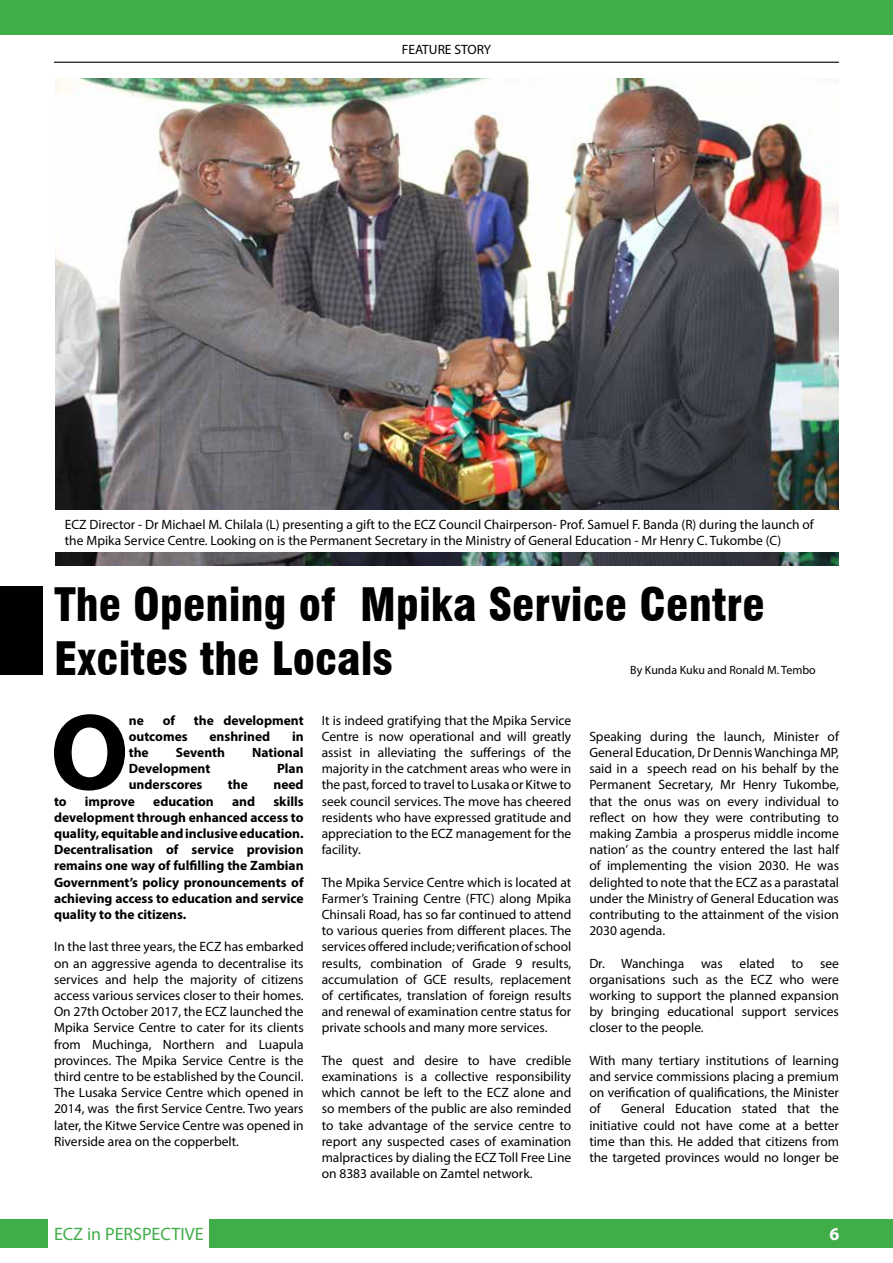
<style>
.page{position:relative;width:893px;height:1263px;background:#fff}
.page>*{position:absolute;margin:0;border:0;box-sizing:border-box;transform-origin:0 0}
.t1{font:700 109.65px "Myriad Pro";color:#000}
.t2{font:900 condensed 45px/54px "Swiss 721 BT";color:#000}
.t3{font:18px "Myriad Pro";color:#41ad49}
.t4{font:700 18px "Myriad Pro";color:#fff}
.t5{font:13.5px/16.2px "Myriad Pro";color:#000;text-align:justify}
.t6{font:700 13.5px/16.2px "Myriad Pro";color:#000;text-align:justify}
.t7{font:12px "Myriad Pro";color:#000}
</style>
<div class="page">
<hr style="left:54px;top:62px;width:785px;height:1px;background:#000">
<div style="left:0;top:1220px;width:48px;height:28px;background:#41ad49"></div>
<div style="left:209px;top:1220px;width:684px;height:28px;background:#41ad49"></div>
<img style="left:55px;top:79px;width:784px;height:487px">
<div style="left:55px;top:510px;width:784px;height:41px;background:#fff"></div>
<div style="left:0;top:587px;width:43px;height:88px;background:#000"></div>
<div style="left:0;top:0;width:893px;height:35px;background:#41ad49"></div>
<p class="t5" style="left:402px;top:41px;width:91px">FEATURE STORY</p>
<p class="t5" style="left:65px;top:516px;width:750px">ECZ Director - Dr Michael M. Chilala (L) presenting a gift to the ECZ Council Chairperson- Prof. Samuel F. Banda (R) during the launch of the Mpika Service Centre. Looking on is the Permanent Secretary in the Ministry of General Education - Mr Henry C. Tukombe (C)</p>
<h2 class="t2" style="left:54px;top:578px;width:712px">The Opening of Mpika Service Centre<br>Excites the Locals</h2>
<h1 class="t1" style="left:50px;top:681px;width:80px">O</h1>
<p class="t6" style="left:129px;top:711px;width:17px">ne</p>
<p class="t6" style="left:163px;top:711px;width:14px">of</p>
<p class="t6" style="left:194px;top:711px;width:111px">the development</p>
<p class="t7" style="left:630px;top:662px;width:187px">By Kunda Kuku and Ronald M. Tembo</p>
<p class="t5" style="left:322px;top:712px;width:251px">It is indeed gratifying that the Mpika Service Centre is now operational and will greatly assist in alleviating the sufferings of the majority in the catchment areas who were in the past, forced to travel to Lusaka or Kitwe to seek council services. The move has cheered residents who have expressed gratitude and appreciation to the ECZ management for the facility.</p>
<p class="t5" style="left:322px;top:874px;width:251px">The Mpika Service Centre which is located at Farmer’s Training Centre (FTC) along Mpika Chinsali Road, has so far continued to attend to various queries from different places. The services offered include; verification of school results, combination of Grade 9 results, accumulation of GCE results, replacement of certificates, translation of foreign results and renewal of examination centre status for private schools and many more services.</p>
<p class="t5" style="left:322px;top:1052px;width:251px">The quest and desire to have credible examinations is a collective responsibility which cannot be left to the ECZ alone and so members of the public are also reminded to take advantage of the service centre to report any suspected cases of examination malpractices by dialing the ECZ Toll Free Line on 8383 available on Zamtel network.</p>
<p class="t5" style="left:589px;top:728px;width:251px">Speaking during the launch, Minister of General Education, Dr Dennis Wanchinga MP, said in a speech read on his behalf by the Permanent Secretary, Mr Henry Tukombe, that the onus was on every individual to reflect on how they were contributing to making Zambia a prosperus middle income nation’ as the country entered the last half of implementing the vision 2030. He was delighted to note that the ECZ as a parastatal under the Ministry of General Education was contributing to the attainment of the vision 2030 agenda.</p>
<p class="t5" style="left:589px;top:955px;width:251px">Dr. Wanchinga was elated to see organisations such as the ECZ who were working to support the planned expansion by bringing educational support services closer to the people.</p>
<p class="t5" style="left:589px;top:1052px;width:251px">With many tertiary institutions of learning and service commissions placing a premium on verification of qualifications, the Minister of</p>
<p class="t6" style="left:129px;top:728px;width:60px">outcomes</p>
<p class="t6" style="left:209px;top:728px;width:62px">enshrined</p>
<p class="t6" style="left:292px;top:728px;width:13px">in</p>
<p class="t6" style="left:129px;top:744px;width:21px">the</p>
<p class="t6" style="left:176px;top:744px;width:51px">Seventh</p>
<p class="t6" style="left:252px;top:744px;width:53px">National</p>
<p class="t6" style="left:129px;top:760px;width:83px">Development</p>
<p class="t6" style="left:277px;top:760px;width:28px">Plan</p>
<p class="t6" style="left:129px;top:776px;width:75px">underscores</p>
<p class="t6" style="left:228px;top:776px;width:21px">the</p>
<p class="t6" style="left:273px;top:776px;width:32px">need</p>
<p class="t6" style="left:54px;top:792px;width:251px;text-indent:219px">skills development through enhanced access to quality, equitable and inclusive education.<br>Decentralisation of service provision remains one way of fulfilling the Zambian Government’s policy pronouncements of achieving access to education and service quality to the citizens.</p>
<p class="t5" style="left:54px;top:938px;width:251px">In the last three years, the ECZ has embarked on an aggressive agenda to decentralise its services and help the majority of citizens access various services closer to their homes.<br>On 27th October 2017, the ECZ launched the Mpika Service Centre to cater for its clients from Muchinga, Northern and Luapula provinces. The Mpika Service Centre is the third centre to be established by the Council.<br>The Lusaka Service Centre which opened in 2014, was the first Service Centre. Two years later, the Kitwe Service Centre was opened in Riverside area on the copperbelt.</p>
<p class="t6" style="left:54px;top:792px;width:14px">to</p>
<p class="t6" style="left:85px;top:792px;width:52px">improve</p>
<p class="t6" style="left:153px;top:792px;width:62px">education</p>
<p class="t6" style="left:232px;top:792px;width:25px">and</p>
<p class="t5" style="left:589px;top:1100px;width:251px;text-indent:32px">General Education stated that the initiative could not have come at a better time than this. He added that citizens from the targeted provinces would no longer be</p>
<h3 class="t3" style="left:54px;top:1222px;width:151px">ECZ in PERSPECTIVE</h3>
<h3 class="t4" style="left:829px;top:1222px;width:11px">6</h3>
</div>
